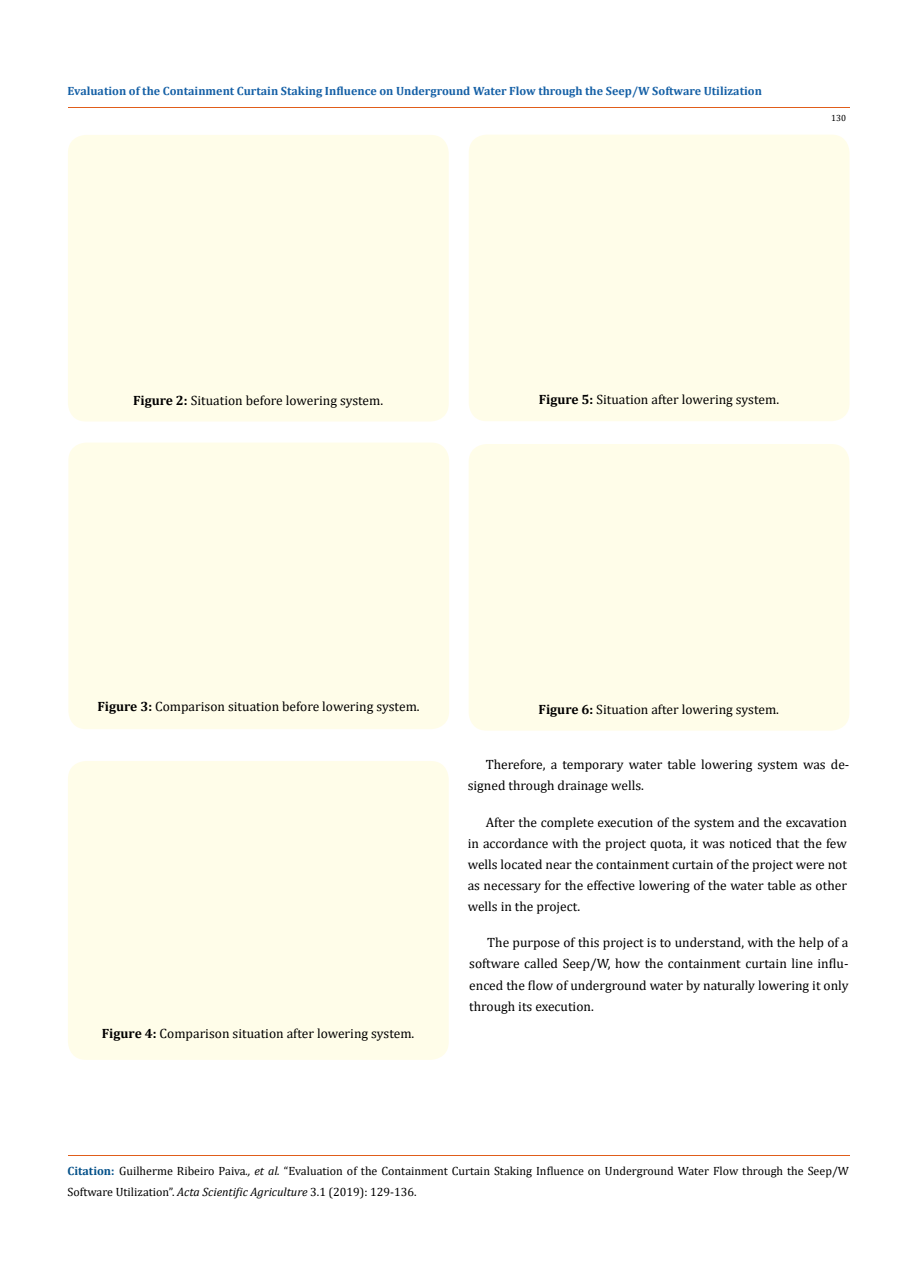
<style>
.page{position:relative;width:917px;height:1262px;background:#fff}
.page>*{position:absolute;margin:0;border:0;box-sizing:border-box;transform-origin:0 0}
.t1{font:13.5px/21px "Cambria";color:#000;text-align:justify}
.t2{font:12px/21px "Cambria";color:#000}
.t3{font:700 12px "Cambria";color:#1560a6}
.t4{font:9px "Cambria";color:#000}
.s1{font-weight:700}
.s2{font-weight:700;color:#035089}
.s3{font-style:italic}
</style>
<div class="page">
<div style="left:68px;top:135px;width:380px;height:286px;background:#fffde9;border-radius:18px"></div>
<div style="left:68px;top:442px;width:381px;height:287px;background:#fffde9;border-radius:18px"></div>
<div style="left:68px;top:761px;width:380px;height:298px;background:#fffde9;border-radius:18px"></div>
<div style="left:468px;top:135px;width:381px;height:286px;background:#fffde9;border-radius:18px"></div>
<div style="left:468px;top:444px;width:381px;height:286px;background:#fffde9;border-radius:18px"></div>
<hr style="left:68px;top:108px;width:781px;height:1px;background:#e05d1a">
<hr style="left:68px;top:1155px;width:781px;height:1px;background:#e05d1a">
<p class="t3" style="left:68px;top:82px;width:696px">Evaluation of the Containment Curtain Staking Influence on Underground Water Flow through the Seep/W Software Utilization</p>
<p class="t4" style="left:831px;top:113px;width:16px">130</p>
<p class="t1" style="left:133px;top:389px;width:252px"><span class="s1">Figure 2:</span> Situation before lowering system.</p>
<p class="t1" style="left:538px;top:389px;width:242px"><span class="s1">Figure 5:</span> Situation after lowering system.</p>
<p class="t1" style="left:97px;top:696px;width:324px"><span class="s1">Figure 3:</span> Comparison situation before lowering system.</p>
<p class="t1" style="left:538px;top:698px;width:242px"><span class="s1">Figure 6:</span> Situation after lowering system.</p>
<p class="t1" style="left:467px;top:753px;width:383px;text-indent:18px">Therefore, a temporary water table lowering system was de&shy;signed through drainage wells.</p>
<p class="t1" style="left:467px;top:812px;width:381px;text-indent:18px">After the complete execution of the system and the excavation in accordance with the project quota, it was noticed that the few wells located near the containment curtain of the project were not as necessary for the effective lowering of the water table as other wells in the project.</p>
<p class="t1" style="left:102px;top:1023px;width:314px"><span class="s1">Figure 4:</span> Comparison situation after lowering system.</p>
<p class="t1" style="left:469px;top:932px;width:381px;text-indent:18px">The purpose of this project is to understand, with the help of a software called Seep/W, how the containment curtain line influ&shy;enced the flow of underground water by naturally lowering it only through its execution.</p>
<p class="t2" style="left:67px;top:1160px;width:783px"><span class="s2">Citation:</span> Guilherme Ribeiro Paiva<span class="s3">., et al.</span> “Evaluation of the Containment Curtain Staking Influence on Underground Water Flow through the Seep/W<br>Software Utilization”. <span class="s3">Acta Scientific Agriculture</span> 3.1 (2019): 129-136.</p>
</div>
